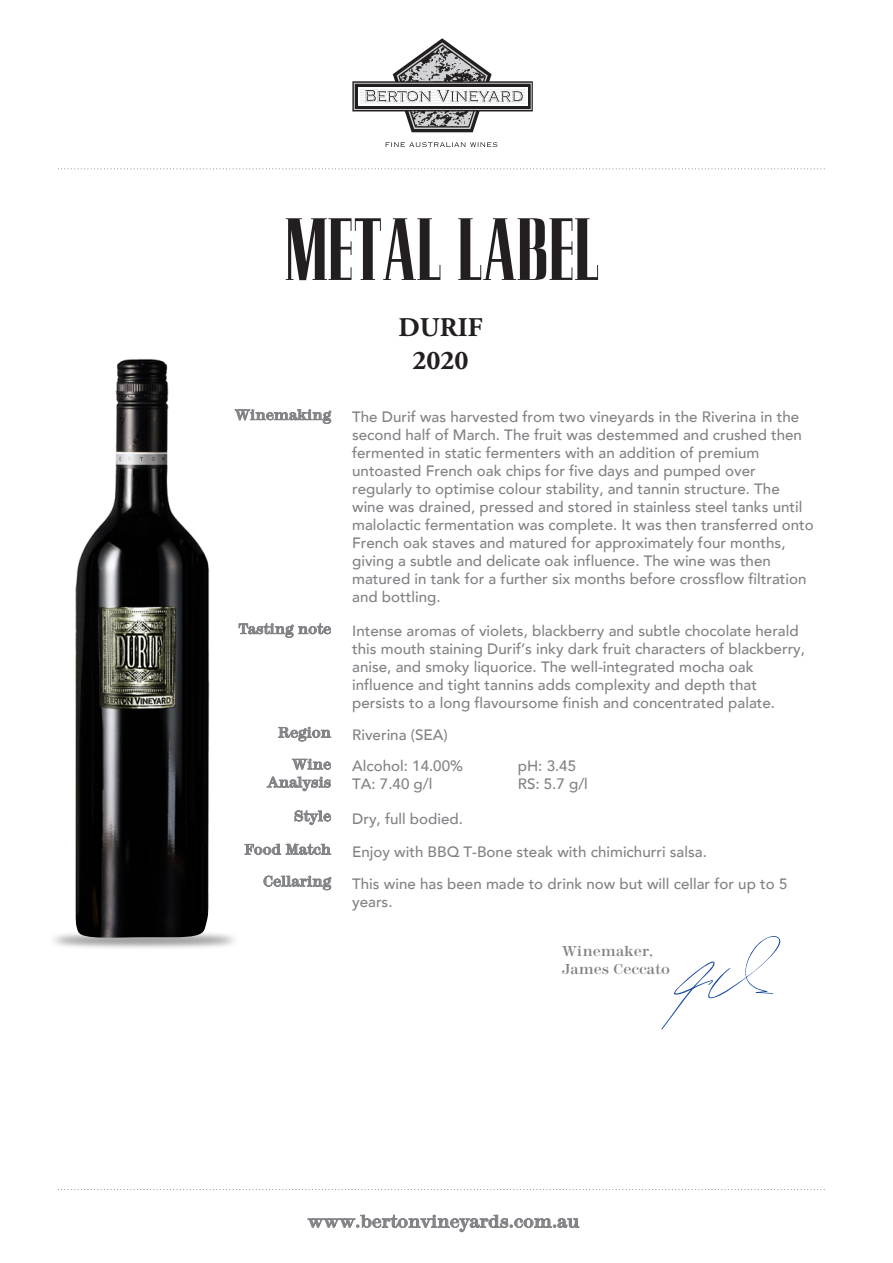
<style>
.page{position:relative;width:893px;height:1263px;background:#fff}
.page>*{position:absolute;margin:0;border:0;box-sizing:border-box;transform-origin:0 0}
.t1{font:700 condensed 112.5px "Skyline";color:#231f20}
.t2{font:700 27px/32.4px "Adobe Garamond Pro";color:#231f20;text-align:center}
.t3{font:500 18px "Modern Two Sxtn ITC Std";color:#808285}
.t4{font:500 15px/18px "Avenir";color:#808285}
.t5{font:500 15px/18px "Modern Two Sxtn ITC Std";color:#808285}
</style>
<div class="page">
<img style="left:72px;top:359px;width:141px;height:581px">
<svg style="left:661px;top:936px;width:120px;height:93px"></svg>
<svg style="left:385px;top:142px;width:112px;height:5px"></svg>
<svg style="left:353px;top:38px;width:179px;height:94px"></svg>
<svg style="left:58px;top:1189px;width:767px;height:1px"></svg>
<svg style="left:307px;top:1215px;width:272px;height:17px"></svg>
<svg style="left:58px;top:168px;width:767px;height:1px"></svg>
<svg style="left:239px;top:623px;width:92px;height:15px"></svg>
<svg style="left:278px;top:727px;width:53px;height:15px"></svg>
<svg style="left:292px;top:759px;width:39px;height:11px"></svg>
<svg style="left:267px;top:776px;width:64px;height:15px"></svg>
<svg style="left:295px;top:810px;width:36px;height:15px"></svg>
<svg style="left:245px;top:843px;width:86px;height:12px"></svg>
<svg style="left:264px;top:876px;width:67px;height:14px"></svg>
<svg style="left:235px;top:409px;width:96px;height:15px"></svg>
<h1 class="t1" style="left:285px;top:202px;width:316px">METAL LABEL</h1>
<h2 class="t2" style="left:398px;top:312px;width:86px">DURIF<br>2020</h2>
<p class="t5" style="left:235px;top:406px;width:98px">Winemaking</p>
<p class="t4" style="left:352px;top:407px;width:463px">The Durif was harvested from two vineyards in the Riverina in the second half of March. The fruit was destemmed and crushed then fermented in static fermenters with an addition of premium untoasted French oak chips for five days and pumped over regularly to optimise colour stability, and tannin structure. The wine was drained, pressed and stored in stainless steel tanks until malolactic fermentation was complete. It was then transferred onto French oak staves and matured for approximately four months, giving a subtle and delicate oak influence. The wine was then matured in tank for a further six months before crossflow filtration and bottling.</p>
<p class="t5" style="left:239px;top:620px;width:94px">Tasting note</p>
<p class="t4" style="left:352px;top:621px;width:454px">Intense aromas of violets, blackberry and subtle chocolate herald this mouth staining Durif’s inky dark fruit characters of blackberry, anise, and smoky liquorice. The well-integrated mocha oak influence and tight tannins adds complexity and depth that persists to a long flavoursome finish and concentrated palate.</p>
<p class="t5" style="left:278px;top:723px;width:55px">Region</p>
<p class="t4" style="left:352px;top:718px;width:112px;line-height:31.2px">Riverina (SEA)<br>Alcohol: 14.00%</p>
<p class="t5" style="left:267px;top:755px;width:65px;text-align:right">Wine<br>Analysis</p>
<p class="t5" style="left:294px;top:807px;width:38px">Style</p>
<p class="t4" style="left:352px;top:808px;width:112px">Dry, full bodied.</p>
<p class="t5" style="left:244px;top:840px;width:88px">Food Match</p>
<p class="t4" style="left:352px;top:834px;width:437px;line-height:32.2px">Enjoy with BBQ T-Bone steak with chimichurri salsa.<br>This wine has been made to drink now but will cellar for up to 5</p>
<p class="t4" style="left:352px;top:892px;width:42px">years.</p>
<p class="t4" style="left:518px;top:756px;width:60px">pH: 3.45</p>
<p class="t4" style="left:352px;top:774px;width:82px">TA: 7.40 g/l</p>
<p class="t4" style="left:518px;top:774px;width:72px">RS: 5.7 g/l</p>
<p class="t5" style="left:263px;top:872px;width:69px">Cellaring</p>
<p class="t5" style="left:562px;top:942px;width:109px">Winemaker,<br>James Ceccato</p>
<p class="t3" style="left:308px;top:1211px;width:273px">www.bertonvineyards.com.au</p>
</div>
